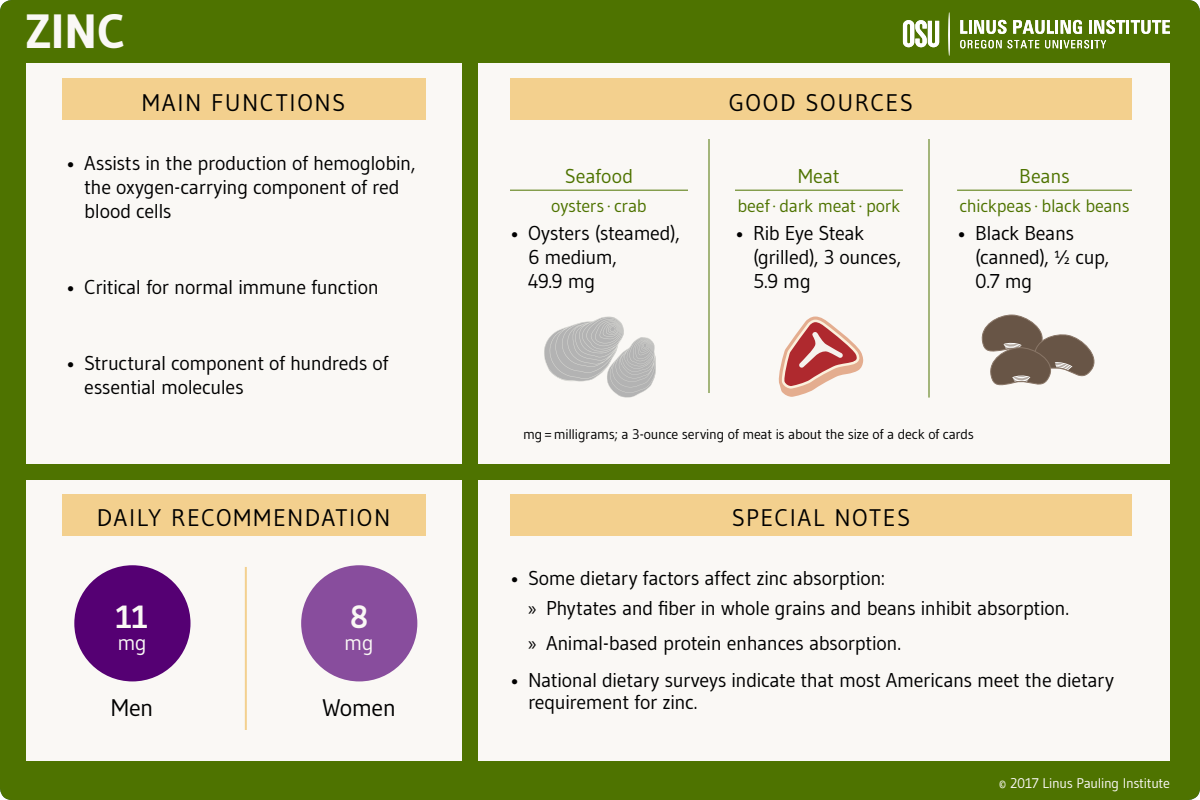
<style>
.page{position:relative;width:1200px;height:800px;background:#4e7300}
.page>*{position:absolute;margin:0;border:0;box-sizing:border-box;transform-origin:0 0}
.t1{font:700 48px "Gudea";color:#faf8f5}
.t2{font:700 32px "Gudea";color:#faf8f5}
.t3{font:24px "Gudea";letter-spacing:.06em;color:#000}
.t4{font:21.4px "Gudea";color:#faf8f5}
.t5{font:20px/24px "Gudea";letter-spacing:-.02em;color:#000}
.t6{font:20px "Gudea";letter-spacing:-.01em;color:#4e7300}
.t7{font:18px "Gudea";letter-spacing:-.02em;color:#4e7300}
.t8{font:14px "Gudea";letter-spacing:-.02em;color:#000}
.t9{font:14px "Gudea";letter-spacing:-.02em;color:#faf8f5}
.s1{font-family:"Ingra Cd";font-weight:300}
.s2{font-family:"Myriad Pro"}
</style>
<div class="page">
<div style="left:478px;top:63px;width:692px;height:401px;background:#faf8f5"></div>
<div style="left:26px;top:63px;width:436px;height:401px;background:#faf8f5"></div>
<div style="left:478px;top:480px;width:692px;height:281px;background:#faf8f5"></div>
<div style="left:26px;top:480px;width:436px;height:281px;background:#faf8f5"></div>
<hr style="left:957px;top:190px;width:175px;height:1px;background:#4e7300">
<hr style="left:735px;top:190px;width:168px;height:1px;background:#4e7300">
<hr style="left:510px;top:190px;width:178px;height:1px;background:#4e7300">
<hr style="left:708px;top:139px;width:2px;height:254px;background:#4e7300">
<hr style="left:928px;top:139px;width:2px;height:259px;background:#4e7300">
<svg style="left:948px;top:12px;width:2px;height:43px"></svg>
<svg style="left:903px;top:20px;width:36px;height:27px"></svg>
<svg style="left:960px;top:20px;width:7px;height:14px"></svg>
<hr style="left:969px;top:20px;width:3px;height:14px;background:#fff">
<svg style="left:974px;top:20px;width:33px;height:14px"></svg>
<svg style="left:1013px;top:20px;width:41px;height:14px"></svg>
<hr style="left:1055px;top:20px;width:3px;height:14px;background:#fff">
<svg style="left:1061px;top:20px;width:21px;height:14px"></svg>
<hr style="left:1089px;top:20px;width:3px;height:14px;background:#fff">
<svg style="left:1094px;top:20px;width:76px;height:14px"></svg>
<svg style="left:960px;top:40px;width:42px;height:8px"></svg>
<svg style="left:1008px;top:40px;width:31px;height:8px"></svg>
<svg style="left:1045px;top:40px;width:61px;height:8px"></svg>
<hr style="left:245px;top:567px;width:2px;height:163px;background:#f3d08e">
<div style="left:74px;top:565px;width:117px;height:116px;background:#550073;border-radius:50%"></div>
<div style="left:301px;top:565px;width:116px;height:116px;background:#884d9d;border-radius:50%"></div>
<div style="left:62px;top:78px;width:364px;height:42px;background:#f3d08e"></div>
<div style="left:510px;top:494px;width:622px;height:42px;background:#f3d08e"></div>
<div style="left:510px;top:78px;width:622px;height:42px;background:#f3d08e"></div>
<div style="left:62px;top:494px;width:364px;height:42px;background:#f3d08e"></div>
<svg style="left:544px;top:316px;width:112px;height:82px"></svg>
<svg style="left:981px;top:315px;width:114px;height:71px"></svg>
<svg style="left:778px;top:316px;width:86px;height:81px"></svg>
<h1 class="t1" style="left:26px;top:1px;width:101px">ZINC</h1>
<p class="t3" style="left:142px;top:88px;width:205px">MAIN FUNCTIONS</p>
<p class="t5" style="left:84px;top:151px;width:333px;text-indent:-18px">• Assists in the production of hemoglobin, the oxygen-carrying component of red blood cells</p>
<p class="t5" style="left:66px;top:275px;width:314px">• Critical for normal immune function</p>
<p class="t5" style="left:84px;top:351px;width:305px;text-indent:-18px">• Structural component of hundreds of essential molecules</p>
<p class="t3" style="left:97px;top:503px;width:295px">DAILY RECOMMENDATION</p>
<h2 class="t2" style="left:116px;top:597px;width:34px">11</h2>
<p class="t4" style="left:117px;top:629px;width:31px">mg</p>
<h2 class="t2" style="left:350px;top:597px;width:20px">8</h2>
<p class="t4" style="left:344px;top:629px;width:31px">mg</p>
<p class="t3" style="left:111px;top:693px;width:44px">Men</p>
<p class="t3" style="left:322px;top:693px;width:75px">Women</p>
<p class="t6" style="left:565px;top:163px;width:70px">Seafood</p>
<p class="t7" style="left:551px;top:194px;width:97px">oysters <span class="s1">·</span> crab</p>
<p class="t5" style="left:528px;top:221px;width:154px;text-indent:-18px">• Oysters (steamed),<br>6 medium,<br>49.9 mg</p>
<p class="t3" style="left:729px;top:88px;width:186px">GOOD SOURCES</p>
<p class="t6" style="left:798px;top:163px;width:43px">Meat</p>
<p class="t7" style="left:737px;top:194px;width:165px">beef <span class="s1">·</span> dark meat <span class="s1">·</span> pork</p>
<p class="t5" style="left:753px;top:221px;width:150px;text-indent:-18px">• Rib Eye Steak (grilled), 3 ounces,<br>5.9 mg</p>
<p class="t6" style="left:1019px;top:163px;width:52px">Beans</p>
<p class="t7" style="left:960px;top:194px;width:171px">chickpeas <span class="s1">·</span> black beans</p>
<p class="t5" style="left:975px;top:221px;width:136px;text-indent:-18px">• Black Beans (canned), ½ cup,<br>0.7 mg</p>
<p class="t8" style="left:523px;top:426px;width:452px">mg=milligrams; a 3-ounce serving of meat is about the size of a deck of cards</p>
<p class="t3" style="left:732px;top:503px;width:180px">SPECIAL NOTES</p>
<p class="t5" style="left:528px;top:562px;width:543px;line-height:30px;text-indent:-18px">• Some dietary factors affect zinc absorption:<br><span class="s2">»</span> Phytates and fiber in whole grains and beans inhibit absorption.</p>
<p class="t5" style="left:528px;top:630px;width:375px"><span class="s2">»</span> Animal-based protein enhances absorption.</p>
<p class="t5" style="left:528px;top:668px;width:588px;line-height:22px;text-indent:-18px">• National dietary surveys indicate that most Americans meet the dietary requirement for zinc.</p>
<p class="t9" style="left:999px;top:775px;width:173px">© 2017 Linus Pauling Institute</p>
</div>
